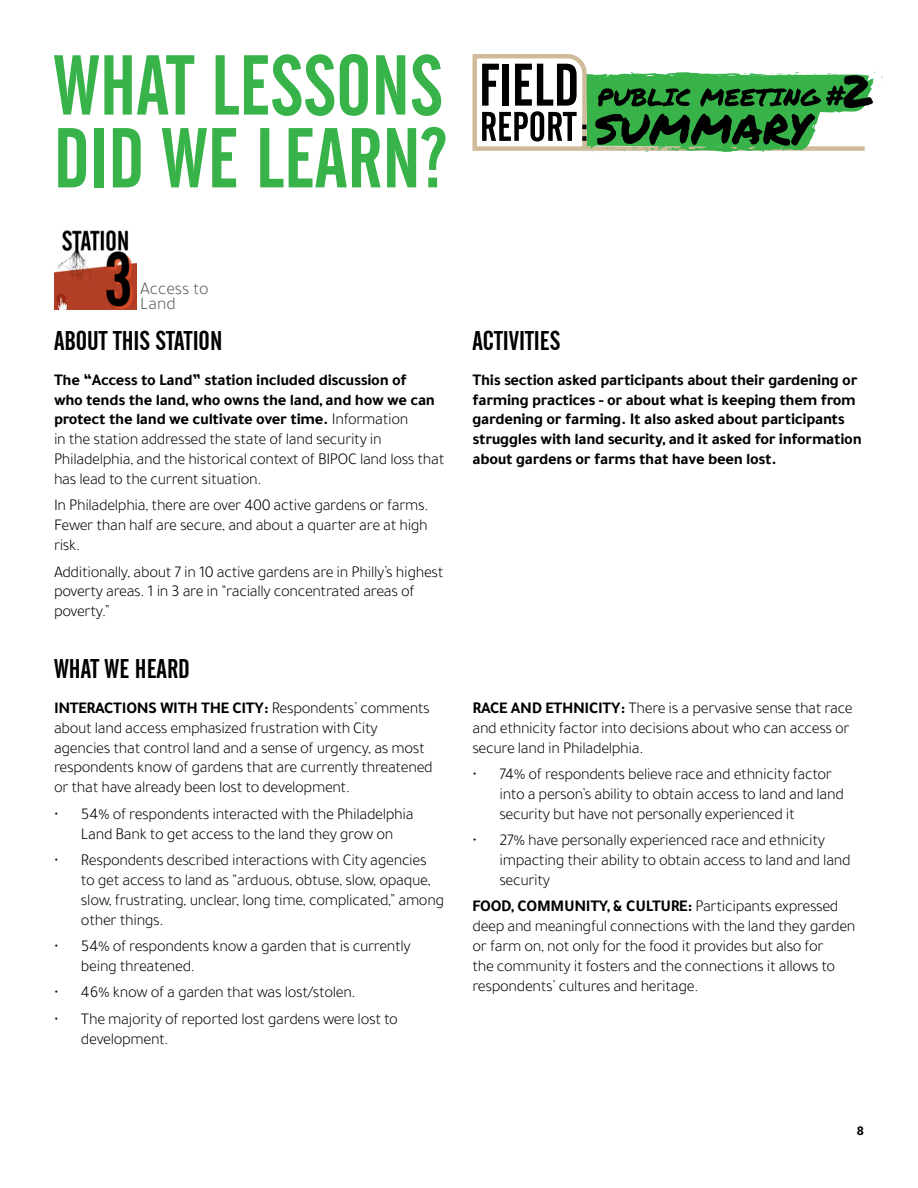
<style>
.page{position:relative;width:918px;height:1188px;background:#fff}
.page>*{position:absolute;margin:0;border:0;box-sizing:border-box;transform-origin:0 0}
.t1{font:45px "Permanent Marker";color:#000}
.t2{font:27px "Alternate Gothic No 2 BT";color:#000}
.t3{font:300 18px/15.8px "Tajawal";color:#58595b}
.t4{font:300 16.5px/19.8px "Tajawal";letter-spacing:-.02em;color:#000}
.t5{font:700 16.5px/19.8px "Tajawal";letter-spacing:-.02em;color:#000}
.t6{font:700 13.5px "Tajawal";color:#000}
.s1{font-weight:700}
</style>
<div class="page">
<svg style="left:473px;top:54px;width:410px;height:99px"></svg>
<svg style="left:54px;top:55px;width:140px;height:60px"></svg>
<svg style="left:216px;top:54px;width:118px;height:62px"></svg>
<svg style="left:340px;top:54px;width:28px;height:62px"></svg>
<svg style="left:376px;top:55px;width:29px;height:60px"></svg>
<svg style="left:412px;top:54px;width:29px;height:62px"></svg>
<svg style="left:58px;top:128px;width:28px;height:59px"></svg>
<div style="left:94px;top:128px;width:10px;height:59px;background:#37b34a"></div>
<svg style="left:113px;top:128px;width:28px;height:59px"></svg>
<svg style="left:162px;top:128px;width:74px;height:59px"></svg>
<svg style="left:260px;top:128px;width:121px;height:59px"></svg>
<svg style="left:387px;top:127px;width:59px;height:60px"></svg>
<img style="left:54px;top:230px;width:83px;height:80px">
<p class="t3" style="left:140px;top:280px;width:70px">Access to<br>Land</p>
<h2 class="t2" style="left:54px;top:326px;width:170px">ABOUT THIS STATION</h2>
<h2 class="t2" style="left:472px;top:326px;width:89px">ACTIVITIES</h2>
<h1 class="t1" style="left:841px;top:58px;width:31px">2</h1>
<p class="t4" style="left:54px;top:370px;width:392px"><span class="s1">The “Access to Land” station included discussion of<br>who tends the land, who owns the land, and how we can protect the land we cultivate over time.</span> Information<br>in the station addressed the state of land security in Philadelphia, and the historical context of BIPOC land loss that has lead to the current situation.</p>
<p class="t4" style="left:54px;top:496px;width:376px;text-align:justify">In Philadelphia, there are over 400 active gardens or farms.<br>Fewer than half are secure, and about a quarter are at high risk.</p>
<p class="t4" style="left:54px;top:562px;width:391px">Additionally, about 7 in 10 active gardens are in Philly’s highest poverty areas. 1 in 3 are in “racially concentrated areas of poverty.”</p>
<h2 class="t2" style="left:54px;top:654px;width:137px">WHAT WE HEARD</h2>
<p class="t4" style="left:54px;top:698px;width:380px"><span class="s1">INTERACTIONS WITH THE CITY:</span> Respondents’ comments about land access emphasized frustration with City agencies that control land and a sense of urgency, as most respondents know of gardens that are currently threatened or that have already been lost to development.</p>
<p class="t4" style="left:54px;top:804px;width:361px;text-align:center">• 54% of respondents interacted with the Philadelphia<br>Land Bank to get access to the land they grow on</p>
<p class="t4" style="left:81px;top:850px;width:365px;text-indent:-27px">• Respondents described interactions with City agencies to get access to land as “arduous, obtuse, slow, opaque, slow, frustrating, unclear, long time, complicated,” among other things.</p>
<p class="t4" style="left:81px;top:936px;width:331px;text-indent:-27px">• 54% of respondents know a garden that is currently being threatened.</p>
<p class="t4" style="left:54px;top:983px;width:303px">• 46% know of a garden that was lost/stolen.</p>
<p class="t4" style="left:81px;top:1009px;width:319px;text-indent:-27px">• The majority of reported lost gardens were lost to development.</p>
<p class="t5" style="left:473px;top:370px;width:391px">This section asked participants about their gardening or farming practices - or about what is keeping them from gardening or farming. It also asked about participants struggles with land security, and it asked for information about gardens or farms that have been lost.</p>
<p class="t4" style="left:472px;top:698px;width:382px"><span class="s1">RACE AND ETHNICITY:</span> There is a pervasive sense that race and ethnicity factor into decisions about who can access or secure land in Philadelphia.</p>
<p class="t4" style="left:499px;top:764px;width:346px;text-indent:-27px">• 74% of respondents believe race and ethnicity factor into a person’s ability to obtain access to land and land security but have not personally experienced it</p>
<p class="t4" style="left:499px;top:831px;width:353px;text-indent:-27px">• 27% have personally experienced race and ethnicity impacting their ability to obtain access to land and land security</p>
<p class="t4" style="left:472px;top:897px;width:384px"><span class="s1">FOOD, COMMUNITY, &amp; CULTURE:</span> Participants expressed deep and meaningful connections with the land they garden or farm on, not only for the food it provides but also for<br>the community it fosters and the connections it allows to respondents’ cultures and heritage.</p>
<p class="t6" style="left:857px;top:1120px;width:9px">8</p>
</div>
